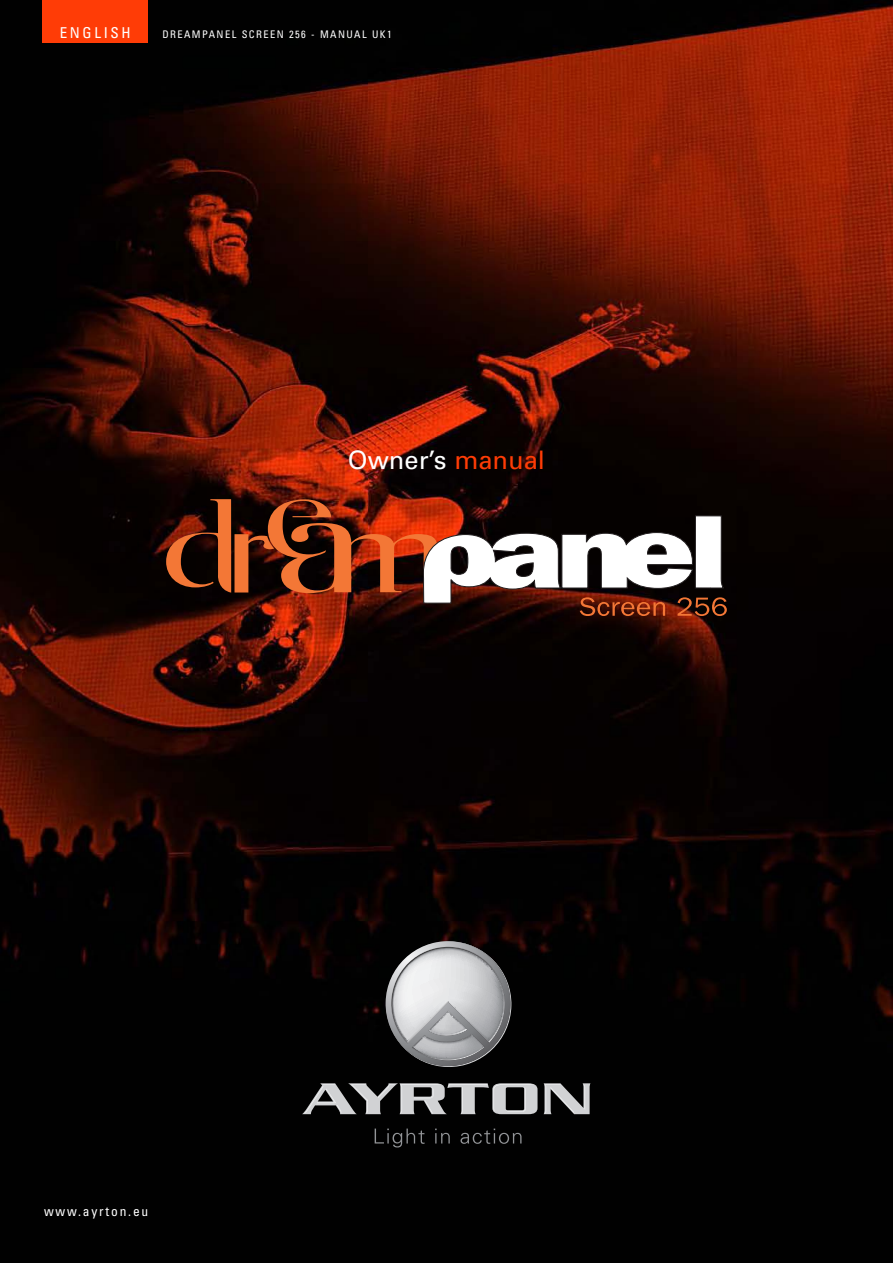
<style>
.page{position:relative;width:893px;height:1263px;background:#fff}
.page>*{position:absolute;margin:0;border:0;box-sizing:border-box;transform-origin:0 0}
.t1{font:25.5px "Univers";color:#fff}
.t2{font:condensed 15px "Univers";letter-spacing:.175em;color:#fff}
.t3{font:condensed 13.5px "Univers";letter-spacing:.135em;color:#fff}
.t4{font:condensed 10.5px "Univers";letter-spacing:.135em;color:#fff}
.s1{color:#ff3c06}
</style>
<div class="page">
<img style="left:0;top:0;width:893px;height:1263px">
<svg style="left:302px;top:1083px;width:235px;height:31px;background:#696a6b"></svg>
<svg style="left:544px;top:1083px;width:46px;height:31px"></svg>
<svg style="left:385px;top:941px;width:127px;height:127px;background:#909193"></svg>
<svg style="left:375px;top:1128px;width:50px;height:19px"></svg>
<svg style="left:435px;top:1128px;width:15px;height:15px"></svg>
<svg style="left:460px;top:1128px;width:61px;height:16px"></svg>
<div style="left:43px;top:0;width:105px;height:43px;background:#ff3c06"></div>
<svg style="left:166px;top:499px;width:561px;height:117px"></svg>
<h2 class="t2" style="left:60px;top:27px;width:72px">ENGLISH</h2>
<p class="t4" style="left:162px;top:30px;width:231px">DREAMPANEL SCREEN 256 - MANUAL UK1</p>
<h1 class="t1" style="left:348px;top:450px;width:199px">Owner’s <span class="s1">manual</span></h1>
<p class="t3" style="left:44px;top:1206px;width:106px">www.ayrton.eu</p>
</div>
